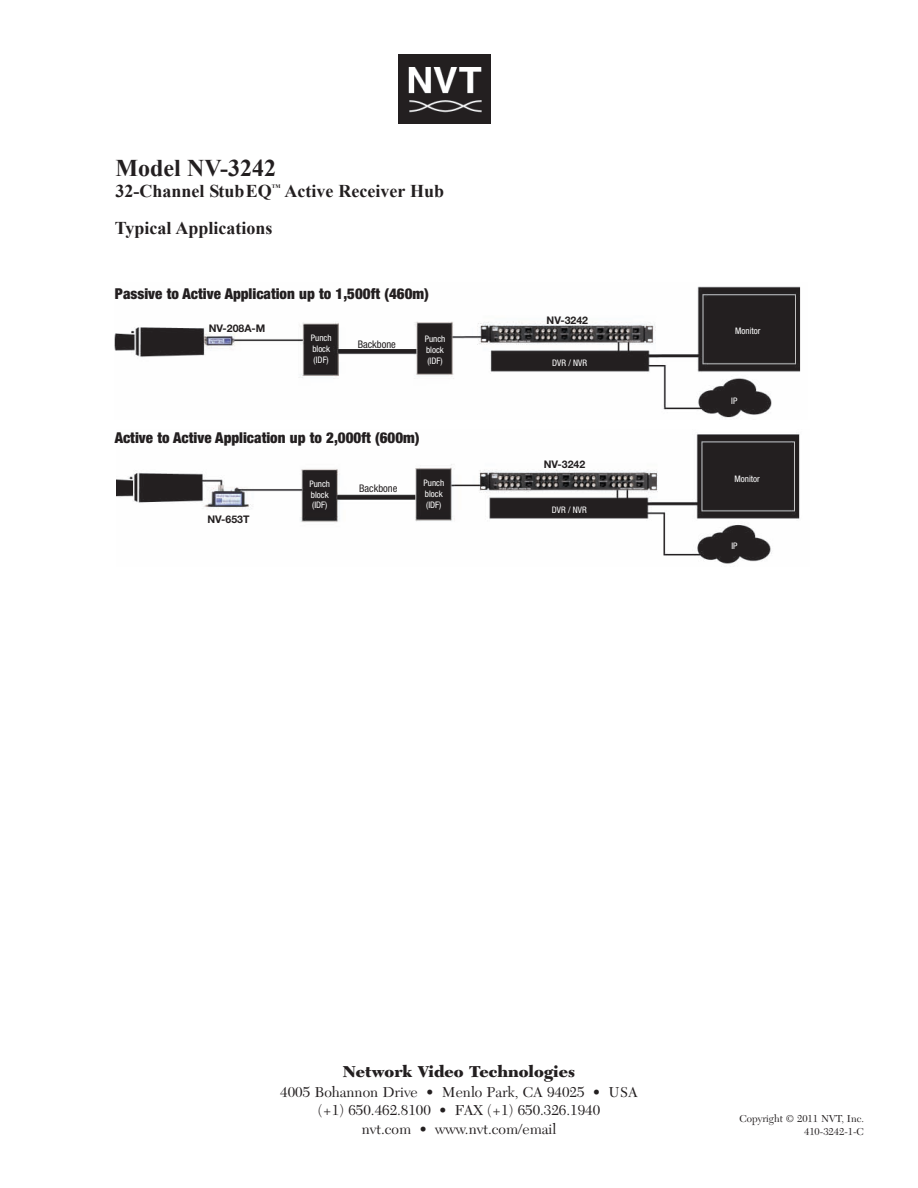
<style>
.page{position:relative;width:918px;height:1188px;background:#fff}
.page>*{position:absolute;margin:0;border:0;box-sizing:border-box;transform-origin:0 0}
.t1{font:700 24px "Times New Roman";color:#231f20}
.t2{font:700 18px "Times New Roman";color:#231f20}
.t3{font:900 16.5px "New Caledonia";color:#231f20}
.t4{font:15px/18.8px "New Caledonia";color:#231f20;text-align:center}
.t5{font:900 condensed 15px "Helvetica Neue";color:#231f20}
.t6{font:10.5px/13px "New Caledonia";color:#231f20;text-align:right}
.t7{font:700 10.5px "Helvetica Neue";color:#231f20}
.t8{font:condensed 10.5px "Helvetica Neue";color:#231f20}
.t9{font:condensed 9px/10.8px "Helvetica Neue";color:#fff}
.t10{font:700 5.4px "Times New Roman";color:#231f20}
</style>
<div class="page">
<img style="left:399px;top:54px;width:92px;height:70px">
<img style="left:117px;top:434px;width:683px;height:130px">
<img style="left:115px;top:286px;width:686px;height:132px">
<h1 class="t1" style="left:115px;top:155px;width:162px">Model NV-3242</h1>
<p class="t2" style="left:115px;top:181px;width:158px">32-Channel StubEQ</p>
<p class="t10" style="left:272px;top:183px;width:10px">TM</p>
<p class="t2" style="left:285px;top:181px;width:161px">Active Receiver Hub</p>
<p class="t2" style="left:115px;top:218px;width:159px">Typical Applications</p>
<p class="t5" style="left:115px;top:288px;width:315px">Passive to Active Application up to 1,500ft (460m)</p>
<p class="t7" style="left:209px;top:325px;width:58px">NV-208A-M</p>
<p class="t9" style="left:311px;top:334px;width:22px">Punch block (IDF)</p>
<p class="t9" style="left:425px;top:335px;width:22px">Punch block (IDF)</p>
<p class="t8" style="left:358px;top:340px;width:40px">Backbone</p>
<p class="t5" style="left:115px;top:432px;width:306px">Active to Active Application up to 2,000ft (600m)</p>
<p class="t7" style="left:207px;top:515px;width:44px">NV-653T</p>
<p class="t9" style="left:309px;top:479px;width:22px">Punch block (IDF)</p>
<p class="t8" style="left:359px;top:484px;width:40px">Backbone</p>
<p class="t9" style="left:424px;top:479px;width:22px">Punch block (IDF)</p>
<p class="t7" style="left:547px;top:316px;width:43px">NV-3242</p>
<p class="t9" style="left:552px;top:358px;width:36px">DVR / NVR</p>
<p class="t7" style="left:544px;top:461px;width:43px">NV-3242</p>
<p class="t9" style="left:552px;top:505px;width:36px">DVR / NVR</p>
<p class="t9" style="left:735px;top:327px;width:27px">Monitor</p>
<p class="t9" style="left:731px;top:396px;width:8px">IP</p>
<p class="t9" style="left:735px;top:474px;width:27px">Monitor</p>
<p class="t9" style="left:731px;top:541px;width:8px">IP</p>
<p class="t3" style="left:343px;top:1065px;width:234px">Network Video Technologies</p>
<p class="t4" style="left:280px;top:1084px;width:359px">4005 Bohannon Drive • Menlo Park, CA 94025 • USA (+1) 650.462.8100 • FAX (+1) 650.326.1940<br>nvt.com • www.nvt.com/email</p>
<p class="t6" style="left:739px;top:1113px;width:126px">Copyright © 2011 NVT, Inc.<br>410-3242-1-C</p>
</div>
